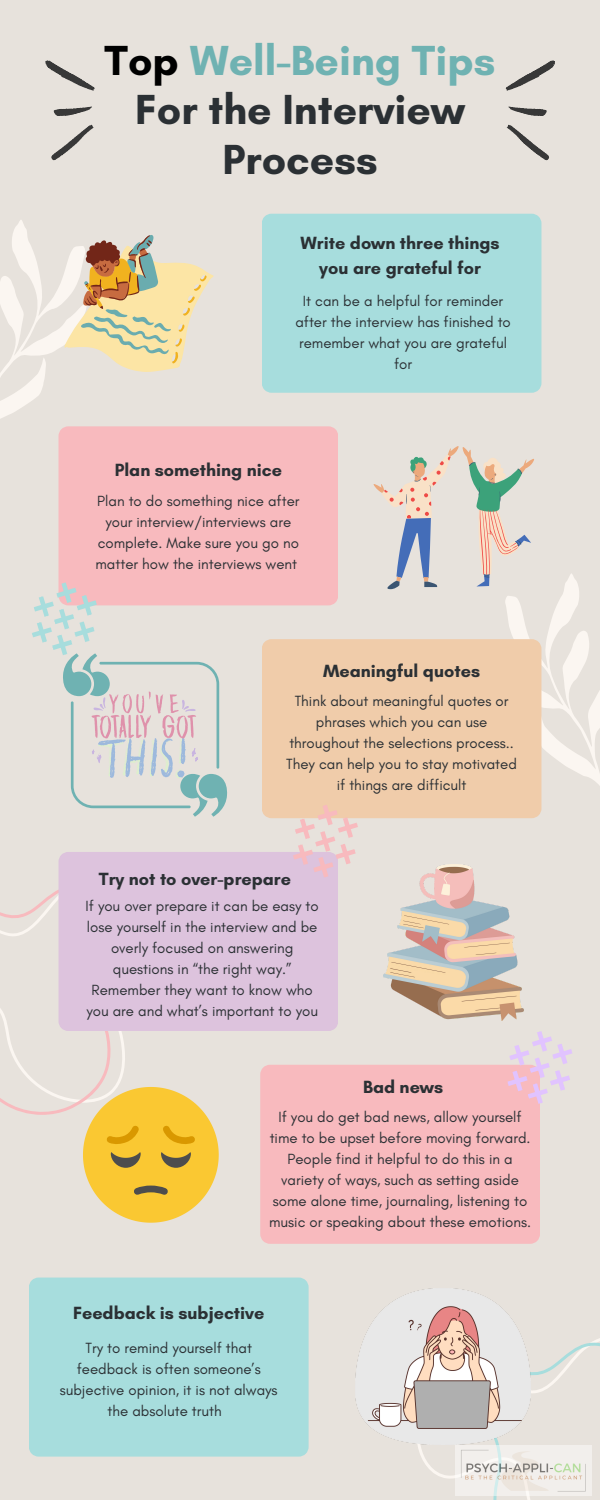
<style>
.page{position:relative;width:600px;height:1500px;background:#e7e2dc}
.page>*{position:absolute;margin:0;border:0;box-sizing:border-box;transform-origin:0 0}
.t1{font:700 42.8px/49.5px "Glacial Indifference";color:#2b3034;text-align:center}
.t2{font:700 18px/24.8px "Glacial Indifference";color:#2b3034;text-align:center}
.t3{font:15px/21px "Glacial Indifference";color:#2b3034;text-align:center}
.s1{color:#000}
.s2{color:#6fb2b2}
</style>
<div class="page">
<div style="left:262px;top:214px;width:279px;height:179px;background:#a7dddd"></div>
<div style="left:59px;top:426px;width:279px;height:179px;background:#f8babe"></div>
<svg style="left:418px;top:1338px;width:182px;height:162px"></svg>
<div style="left:262px;top:639px;width:112px;height:179px;background:#f0ccaa"></div>
<div style="left:59px;top:852px;width:279px;height:179px;background:#ddc3dd"></div>
<div style="left:260px;top:1065px;width:280px;height:179px;background:#f8babe"></div>
<div style="left:29px;top:1278px;width:280px;height:179px;background:#a7dddd"></div>
<svg style="left:506px;top:60px;width:49px;height:100px"></svg>
<svg style="left:45px;top:60px;width:50px;height:100px"></svg>
<svg style="left:507px;top:1031px;width:65px;height:73px"></svg>
<svg style="left:293px;top:805px;width:65px;height:72px"></svg>
<svg style="left:0;top:220px;width:214px;height:281px"></svg>
<svg style="left:374px;top:446px;width:226px;height:373px"></svg>
<img style="left:356px;top:1289px;width:174px;height:156px">
<svg style="left:0;top:877px;width:219px;height:346px"></svg>
<img style="left:384px;top:864px;width:139px;height:156px">
<svg style="left:32px;top:582px;width:195px;height:235px"></svg>
<img style="left:455px;top:1445px;width:137px;height:50px">
<p class="t1" style="left:105px;top:35px;width:392px"><span class="s1">Top</span> <span class="s2">Well-Being Tips<br></span>For the Interview<br>Process</p>
<p class="t2" style="left:301px;top:230px;width:201px">Write down three things you are grateful for</p>
<p class="t3" style="left:295px;top:291px;width:217px">It can be a helpful for reminder after the interview has finished to remember what you are grateful for</p>
<p class="t2" style="left:115px;top:458px;width:169px">Plan something nice</p>
<p class="t3" style="left:95px;top:490px;width:206px">Plan to do something nice after your interview/interviews are complete. Make sure you go no matter how the interviews went</p>
<p class="t2" style="left:323px;top:659px;width:159px">Meaningful quotes</p>
<p class="t3" style="left:286px;top:690px;width:232px">Think about meaningful quotes or phrases which you can use throughout the selections process..<br>They can help you to stay motivated if things are difficult</p>
<p class="t2" style="left:99px;top:867px;width:194px">Try not to over-prepare</p>
<p class="t3" style="left:86px;top:896px;width:235px">If you over prepare it can be easy to lose yourself in the interview and be overly focused on answering questions in “the right way.”<br>Remember they want to know who you are and what’s important to you</p>
<p class="t2" style="left:363px;top:1075px;width:82px">Bad news</p>
<p class="t3" style="left:269px;top:1107px;width:263px">If you do get bad news, allow yourself time to be upset before moving forward.<br>People find it helpful to do this in a variety of ways, such as setting aside some alone time, journaling, listening to music or speaking about these emotions.</p>
<p class="t2" style="left:73px;top:1300px;width:193px">Feedback is subjective</p>
<p class="t3" style="left:60px;top:1338px;width:219px">Try to remind yourself that feedback is often someone’s subjective opinion, it is not always the absolute truth</p>
</div>
